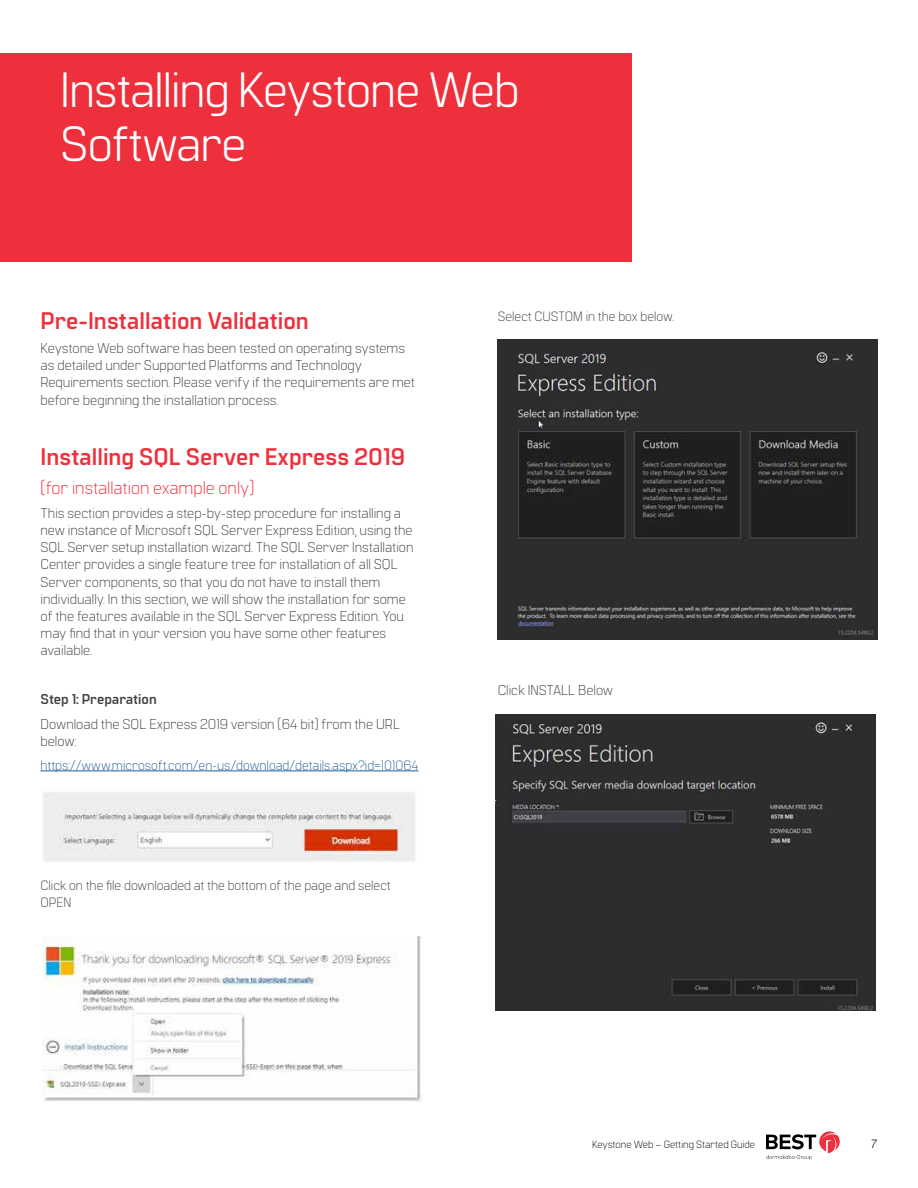
<style>
.page{position:relative;width:918px;height:1188px;background:#fff}
.page>*{position:absolute;margin:0;border:0;box-sizing:border-box;transform-origin:0 0}
.t1{font:49.5px/54px "Manifold CF";letter-spacing:-.02em;color:#fff}
.t2{font:700 24px "Manifold CF";color:#ee303c}
.t3{font:300 18px "Manifold CF";color:#ee303c}
.t4{font:300 14.25px/17.1px "Manifold CF";color:#414042}
.t5{font:700 14.25px "Manifold CF";color:#414042}
.t6{font:300 13.5px/16.2px "Manifold CF";color:#414042}
.t7{font:300 13.5px "Manifold CF";color:#215e9e}
.t8{font:12px "Manifold CF";color:#000}
.t9{font:300 10.5px "Manifold CF";color:#000}
</style>
<div class="page">
<svg style="left:766px;top:1131px;width:74px;height:29px"></svg>
<div style="left:0;top:54px;width:631px;height:208px;background:#ee303c"></div>
<hr style="left:40px;top:771px;width:378px;height:1px;background:#215e9e">
<img style="left:43px;top:792px;width:372px;height:70px">
<img style="left:43px;top:936px;width:378px;height:166px">
<img style="left:497px;top:339px;width:381px;height:301px">
<img style="left:495px;top:715px;width:380px;height:295px">
<h1 class="t1" style="left:60px;top:64px;width:461px">Installing Keystone Web<br>Software</h1>
<h2 class="t2" style="left:40px;top:307px;width:270px">Pre-Installation Validation</h2>
<p class="t4" style="left:40px;top:340px;width:376px">Keystone Web software has been tested on operating systems as detailed under Supported Platforms and Technology Requirements section. Please verify if the requirements are met before beginning the installation process.</p>
<h2 class="t2" style="left:40px;top:443px;width:366px">Installing SQL Server Express 2019</h2>
<p class="t3" style="left:40px;top:478px;width:215px">(for installation example only)</p>
<p class="t4" style="left:40px;top:505px;width:375px">This section provides a step-by-step procedure for installing a new instance of Microsoft SQL Server Express Edition, using the SQL Server setup installation wizard. The SQL Server Installation Center provides a single feature tree for installation of all SQL Server components, so that you do not have to install them individually. In this section, we will show the installation for some of the features available in the SQL Server Express Edition. You may find that in your version you have some other features available.</p>
<p class="t5" style="left:40px;top:691px;width:118px">Step 1: Preparation</p>
<p class="t4" style="left:40px;top:715px;width:361px">Download the SQL Express 2019 version (64 bit) from the URL below:</p>
<p class="t7" style="left:40px;top:757px;width:380px">https://www.microsoft.com/en-us/download/details.aspx?id=101064</p>
<p class="t6" style="left:40px;top:878px;width:352px">Click on the file downloaded at the bottom of the page and select<br>OPEN</p>
<p class="t6" style="left:498px;top:308px;width:178px">Select CUSTOM in the box below.</p>
<p class="t4" style="left:498px;top:682px;width:117px">Click INSTALL Below</p>
<p class="t9" style="left:592px;top:1139px;width:165px">Keystone Web – Getting Started Guide</p>
<p class="t8" style="left:871px;top:1137px;width:8px">7</p>
</div>
